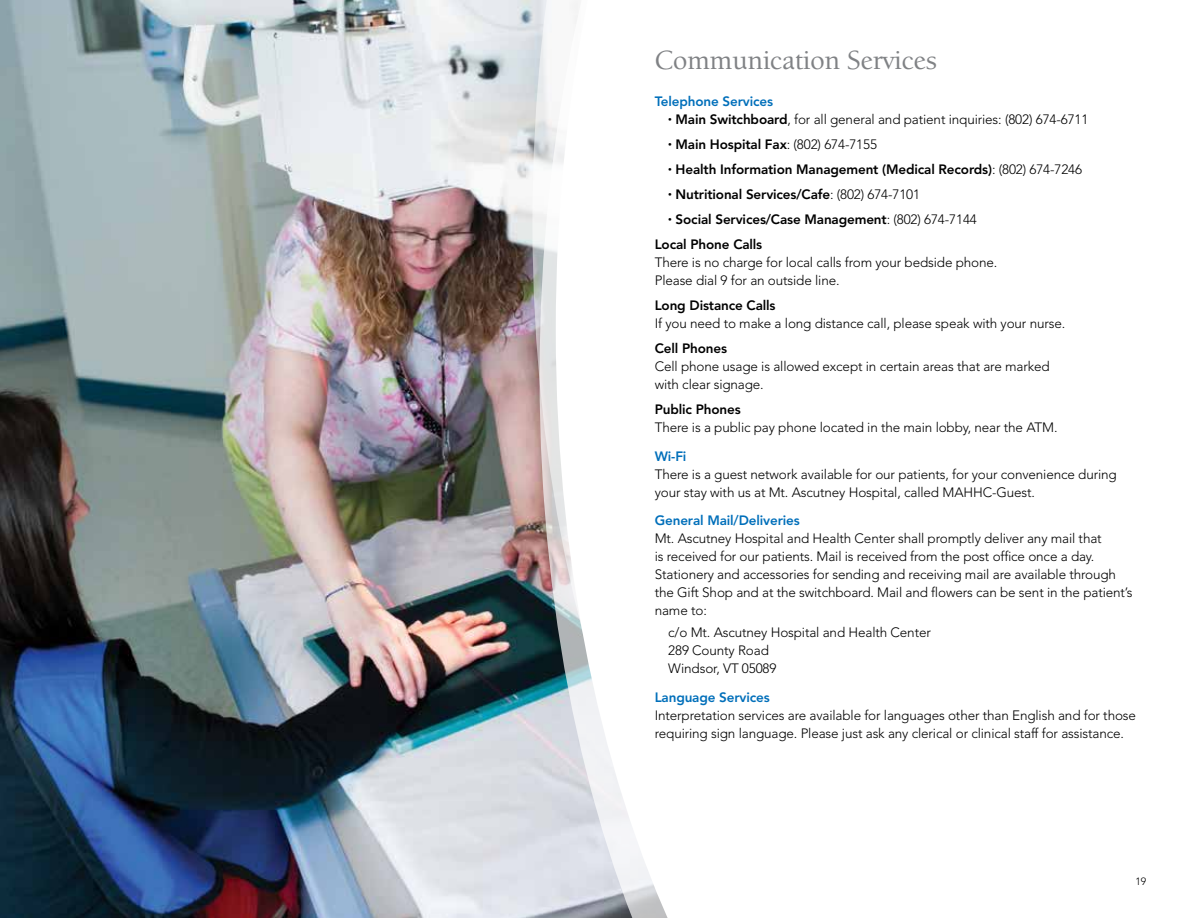
<style>
.page{position:relative;width:1188px;height:918px;background:#fff}
.page>*{position:absolute;margin:0;border:0;box-sizing:border-box;transform-origin:0 0}
.t1{font:500 28.5px "Berkeley Oldstyle IT Cby BT";color:#808285}
.t2{font:300 13.5px/18px "Avenir";letter-spacing:-.01em;color:#000}
.t3{font:800 13.5px/25px "Avenir";letter-spacing:-.01em;color:#000}
.t4{font:800 13.5px "Avenir";letter-spacing:-.01em;color:#006fba}
.t5{font:300 10.5px "Avenir";color:#000}
.s1{font-weight:800}
.s2{font-weight:300}
</style>
<div class="page">
<img style="left:0;top:0;width:532px;height:918px">
<svg style="left:540px;top:0;width:128px;height:918px"></svg>
<h1 class="t1" style="left:655px;top:42px;width:284px">Communication Services</h1>
<p class="t4" style="left:655px;top:93px;width:120px">Telephone Services</p>
<p class="t2" style="left:668px;top:110px;width:422px"><sup>•</sup> <span class="s1">Main Switchboard</span>, for all general and patient inquiries: (802) 674-6711</p>
<p class="t3" style="left:668px;top:132px;width:210px"><sup>•</sup> Main Hospital Fax<span class="s2">: (802) 674-7155</span></p>
<p class="t3" style="left:668px;top:157px;width:415px"><sup>•</sup> Health Information Management (Medical Records)<span class="s2">: (802) 674-7246</span></p>
<p class="t3" style="left:668px;top:182px;width:253px"><sup>•</sup> Nutritional Services/Cafe<span class="s2">: (802) 674-7101</span></p>
<p class="t3" style="left:655px;top:207px;width:324px;text-indent:14px"><sup>•</sup> Social Services/Case Management<span class="s2">: (802) 674-7144<br></span>Local Phone Calls</p>
<p class="t2" style="left:655px;top:253px;width:344px">There is no charge for local calls from your bedside phone.<br>Please dial 9 for an outside line.</p>
<p class="t3" style="left:655px;top:293px;width:122px">Long Distance Calls</p>
<p class="t2" style="left:655px;top:314px;width:412px">If you need to make a long distance call, please speak with your nurse.</p>
<p class="t3" style="left:655px;top:336px;width:74px">Cell Phones</p>
<p class="t2" style="left:655px;top:357px;width:397px">Cell phone usage is allowed except in certain areas that are marked with clear signage.</p>
<p class="t3" style="left:655px;top:397px;width:88px">Public Phones</p>
<p class="t2" style="left:655px;top:418px;width:404px">There is a public pay phone located in the main lobby, near the ATM.</p>
<p class="t4" style="left:655px;top:448px;width:33px">Wi-Fi</p>
<p class="t2" style="left:655px;top:465px;width:464px">There is a guest network available for our patients, for your convenience during your stay with us at Mt. Ascutney Hospital, called MAHHC-Guest.</p>
<p class="t4" style="left:655px;top:513px;width:147px">General Mail/Deliveries</p>
<p class="t2" style="left:655px;top:530px;width:479px">Mt. Ascutney Hospital and Health Center shall promptly deliver any mail that<br>is received for our patients. Mail is received from the post office once a day.<br>Stationery and accessories for sending and receiving mail are available through the Gift Shop and at the switchboard. Mail and flowers can be sent in the patient’s name to:</p>
<p class="t2" style="left:668px;top:624px;width:264px">c/o Mt. Ascutney Hospital and Health Center<br>289 County Road<br>Windsor, VT 05089</p>
<p class="t4" style="left:655px;top:689px;width:117px">Language Services</p>
<p class="t2" style="left:655px;top:706px;width:483px">Interpretation services are available for languages other than English and for those requiring sign language. Please just ask any clerical or clinical staff for assistance.</p>
<p class="t5" style="left:1135px;top:876px;width:12px">19</p>
</div>
